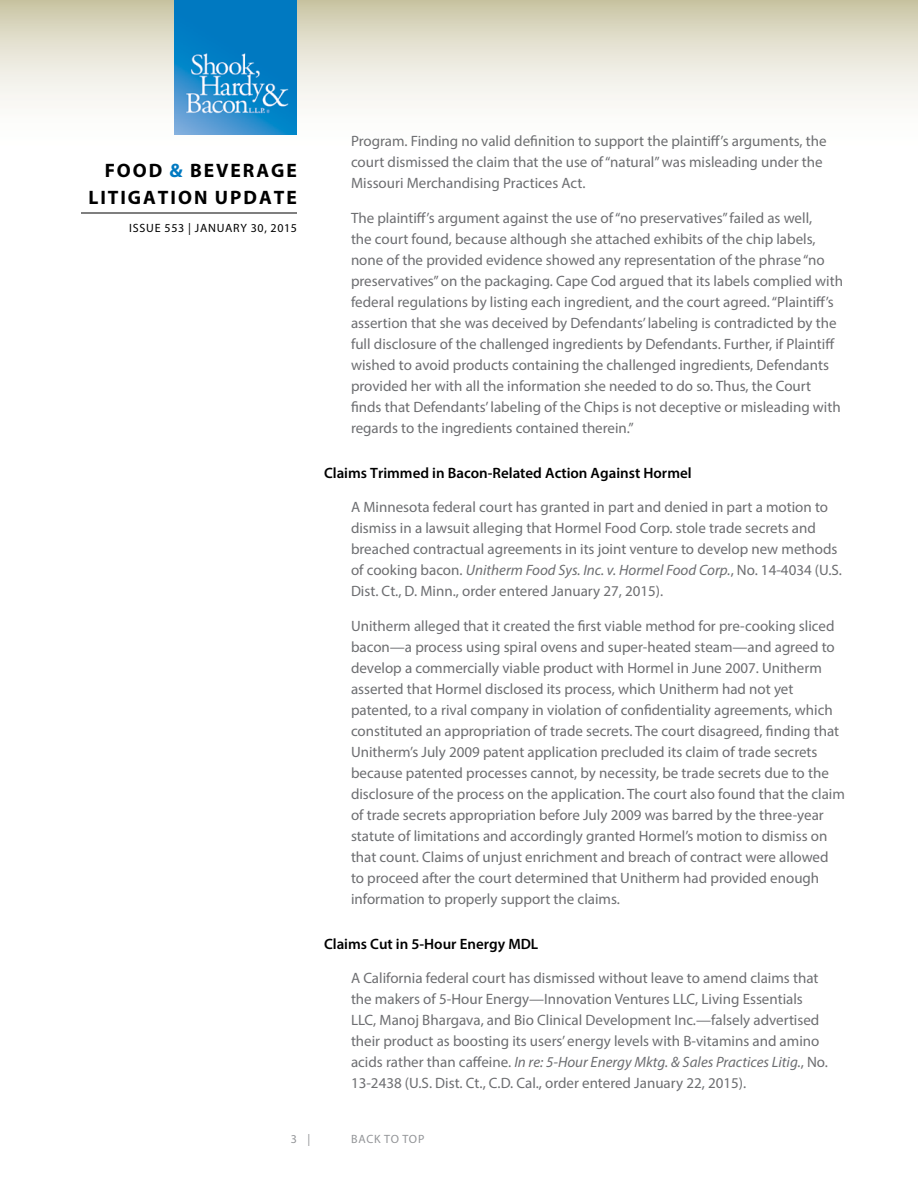
<style>
.page{position:relative;width:918px;height:1188px;background:#fff}
.page>*{position:absolute;margin:0;border:0;box-sizing:border-box;transform-origin:0 0}
.t1{font:700 19.5px/27px "Myriad Pro";letter-spacing:.1em;color:#000}
.t2{font:15px/21px "Myriad Pro";color:#6d6e71}
.t3{font:600 15px "Myriad Pro";color:#000}
.t4{font:12px "Myriad Pro";letter-spacing:.065em;color:#000}
.t5{font:12px "Myriad Pro";color:#939598}
.s1{color:#0079c1}
.s2{font-style:italic}
</style>
<div class="page">
<svg style="left:0;top:0;width:918px;height:135px"></svg>
<hr style="left:81px;top:213px;width:216px;height:1px;background:#000">
<img style="left:175px;top:0;width:122px;height:135px">
<h1 class="t1" style="left:88px;top:156px;width:210px;text-indent:16px">FOOD <span class="s1">&amp;</span> BEVERAGE<br>LITIGATION UPDATE</h1>
<p class="t4" style="left:129px;top:221px;width:169px">Issue 553 | January 30, 2015</p>
<p class="t2" style="left:351px;top:130px;width:477px">Program. Finding no valid definition to support the plaintiff’s arguments, the court dismissed the claim that the use of “natural” was misleading under the<br>Missouri Merchandising Practices Act.</p>
<p class="t2" style="left:351px;top:207px;width:494px">The plaintiff’s argument against the use of “no preservatives” failed as well,<br>the court found, because although she attached exhibits of the chip labels, none of the provided evidence showed any representation of the phrase “no preservatives” on the packaging. Cape Cod argued that its labels complied with federal regulations by listing each ingredient, and the court agreed. “Plaintiff’s assertion that she was deceived by Defendants’ labeling is contradicted by the full disclosure of the challenged ingredients by Defendants. Further, if Plaintiff wished to avoid products containing the challenged ingredients, Defendants provided her with all the information she needed to do so. Thus, the Court finds that Defendants’ labeling of the Chips is not deceptive or misleading with regards to the ingredients contained therein.”</p>
<p class="t3" style="left:324px;top:463px;width:369px">Claims Trimmed in Bacon-Related Action Against Hormel</p>
<p class="t2" style="left:351px;top:496px;width:493px">A Minnesota federal court has granted in part and denied in part a motion to dismiss in a lawsuit alleging that Hormel Food Corp. stole trade secrets and breached contractual agreements in its joint venture to develop new methods of cooking bacon. <span class="s2">Unitherm Food Sys. Inc. v. Hormel Food Corp.</span>, No. 14-4034 (U.S.<br>Dist. Ct., D. Minn., order entered January 27, 2015).</p>
<p class="t2" style="left:351px;top:615px;width:496px">Unitherm alleged that it created the first viable method for pre-cooking sliced bacon—a process using spiral ovens and super-heated steam—and agreed to develop a commercially viable product with Hormel in June 2007. Unitherm asserted that Hormel disclosed its process, which Unitherm had not yet patented, to a rival company in violation of confidentiality agreements, which constituted an appropriation of trade secrets. The court disagreed, finding that Unitherm’s July 2009 patent application precluded its claim of trade secrets because patented processes cannot, by necessity, be trade secrets due to the disclosure of the process on the application. The court also found that the claim of trade secrets appropriation before July 2009 was barred by the three-year statute of limitations and accordingly granted Hormel’s motion to dismiss on that count. Claims of unjust enrichment and breach of contract were allowed to proceed after the court determined that Unitherm had provided enough information to properly support the claims.</p>
<p class="t3" style="left:324px;top:934px;width:216px">Claims Cut in 5-Hour Energy MDL</p>
<p class="t2" style="left:351px;top:967px;width:478px">A California federal court has dismissed without leave to amend claims that the makers of 5-Hour Energy—Innovation Ventures LLC, Living Essentials LLC, Manoj Bhargava, and Bio Clinical Development Inc.—falsely advertised their product as boosting its users’ energy levels with B-vitamins and amino acids rather than caffeine. <span class="s2">In re: 5-Hour Energy Mktg. &amp; Sales Practices Litig.</span>, No.<br>13-2438 (U.S. Dist. Ct., C.D. Cal., order entered January 22, 2015).</p>
<p class="t5" style="left:291px;top:1132px;width:21px">3 |</p>
<p class="t5" style="left:351px;top:1132px;width:60px">back to top</p>
</div>
